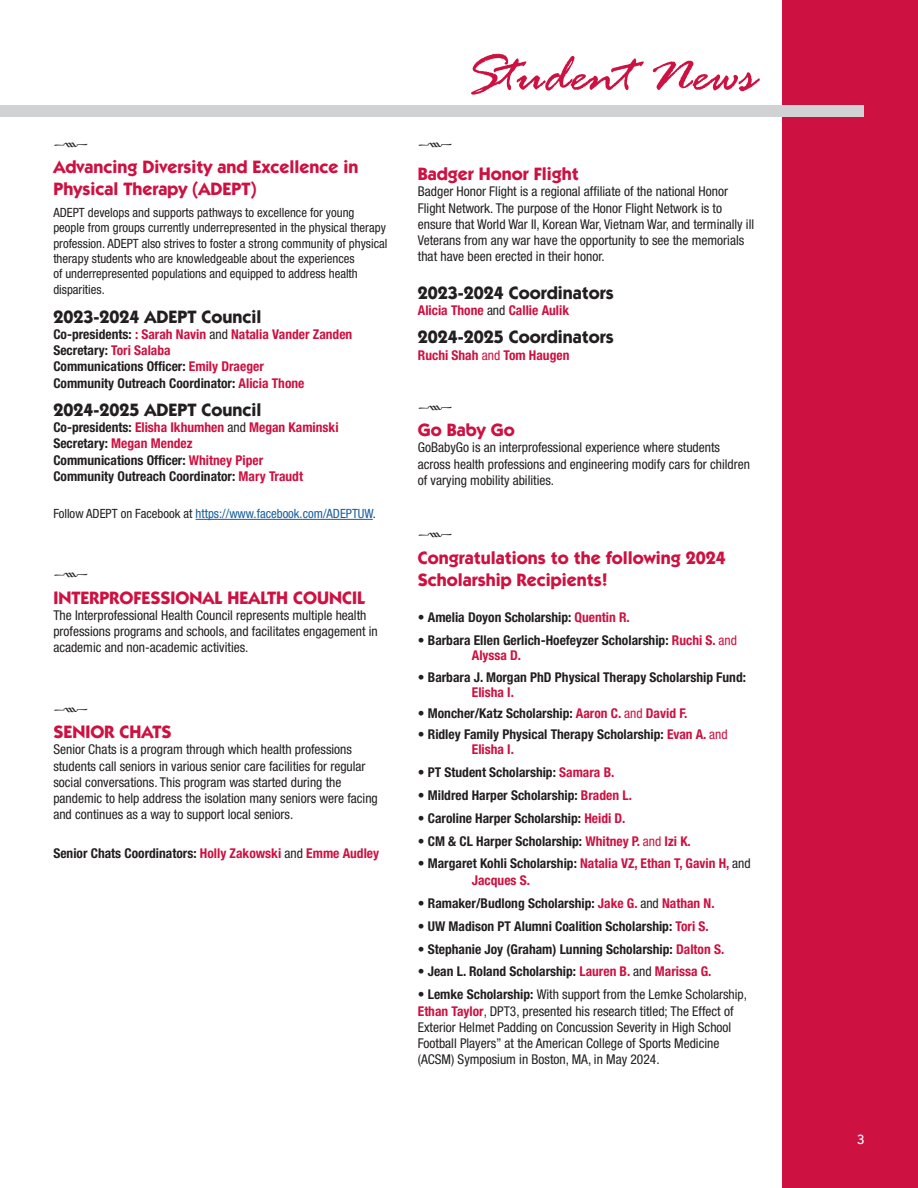
<style>
.page{position:relative;width:918px;height:1188px;background:#fff}
.page>*{position:absolute;margin:0;border:0;box-sizing:border-box;transform-origin:0 0}
.t1{font:italic 57px "Rage";color:#cd1141}
.Divider{font:21px "Type Embellishments One Let Plain";color:#231f20}
.Divider-2{font:700 18px/21.6px "Itc Kabel";color:#cd1141}
.t2{font:700 18px "Itc Kabel";color:#231f20}
.Divider-3{font:condensed 13.5px/16.2px "Helvetica Neue LT Std";color:#231f20}
.t3{font:700 condensed 13.5px/16.2px "Helvetica Neue LT Std";color:#231f20}
.t4{font:700 condensed 13.5px/16.2px "Helvetica Neue LT Std";color:#cd1141}
.t5{font:500 13.5px "Itc Kabel";color:#fff}
.t6{font:condensed 12.75px/15.5px "Helvetica Neue LT Std";color:#231f20}
.t7{font:condensed 12.75px "Helvetica Neue LT Std";color:#175d9e}
.s1{color:#cd1141}
.s2{font-weight:400}
.s3{color:#231f20}
.s4{font-weight:400;color:#231f20}
.s5{font-weight:400;color:#cd1141}
.s6{font-weight:700}
.s7{font-weight:700;color:#cd1141}
</style>
<div class="page">
<div style="left:782px;top:0;width:136px;height:1188px;background:#cd1141"></div>
<div style="left:0;top:105px;width:864px;height:11px;background:#d1d2d4"></div>
<hr style="left:196px;top:519px;width:177px;height:1px;background:#175d9e">
<p class="Divider" style="left:53px;top:136px;width:36px">k</p>
<p class="Divider-2" style="left:53px;top:156px;width:307px">Advancing Diversity and Excellence in<br>Physical Therapy (ADEPT)</p>
<p class="t6" style="left:53px;top:205px;width:336px">ADEPT develops and supports pathways to excellence for young people from groups currently underrepresented in the physical therapy profession. ADEPT also strives to foster a strong community of physical therapy students who are knowledgeable about the experiences<br>of underrepresented populations and equipped to address health disparities.</p>
<p class="t2" style="left:53px;top:306px;width:210px">2023-2024 ADEPT Council</p>
<p class="t3" style="left:53px;top:326px;width:301px">Co-presidents: <span class="s1">: Sarah Navin</span> <span class="s2">and</span> <span class="s1">Natalia Vander Zanden </span>Secretary: <span class="s1">Tori Salaba<br></span>Communications Officer: <span class="s1">Emily Draeger<br></span>Community Outreach Coordinator: <span class="s1">Alicia Thone</span></p>
<p class="t2" style="left:53px;top:399px;width:210px">2024-2025 ADEPT Council</p>
<p class="t3" style="left:53px;top:419px;width:287px">Co-presidents: <span class="s1">Elisha Ikhumhen</span> <span class="s2">and</span> <span class="s1">Megan Kaminski </span>Secretary: <span class="s1">Megan Mendez<br></span>Communications Officer: <span class="s1">Whitney Piper<br></span>Community Outreach Coordinator: <span class="s1">Mary Traudt</span></p>
<p class="t7" style="left:53px;top:506px;width:324px"><span class="s3">Follow ADEPT on Facebook at</span> https://www.facebook.com/ADEPTUW<span class="s3">.</span></p>
<p class="Divider" style="left:53px;top:567px;width:36px">k</p>
<p class="Divider-2" style="left:53px;top:586px;width:313px">INTERPROFESSIONAL HEALTH COUNCIL</p>
<p class="Divider-3" style="left:53px;top:607px;width:326px">The Interprofessional Health Council represents multiple health professions programs and schools, and facilitates engagement in academic and non-academic activities.</p>
<p class="Divider" style="left:53px;top:701px;width:36px">k</p>
<p class="Divider-2" style="left:53px;top:721px;width:120px">SENIOR CHATS</p>
<p class="Divider-3" style="left:53px;top:741px;width:326px">Senior Chats is a program through which health professions students call seniors in various senior care facilities for regular social conversations. This program was started during the pandemic to help address the isolation many seniors were facing and continues as a way to support local seniors.</p>
<p class="t3" style="left:53px;top:845px;width:327px">Senior Chats Coordinators: <span class="s1">Holly Zakowski</span> <span class="s2">and</span> <span class="s1">Emme Audley</span></p>
<h1 class="t1" style="left:464px;top:44px;width:293px">Student News</h1>
<p class="Divider" style="left:418px;top:136px;width:36px">k</p>
<p class="Divider-2" style="left:418px;top:163px;width:163px">Badger Honor Flight</p>
<p class="Divider-3" style="left:418px;top:183px;width:338px">Badger Honor Flight is a regional affiliate of the national Honor Flight Network. The purpose of the Honor Flight Network is to ensure that World War II, Korean War, Vietnam War, and terminally ill Veterans from any war have the opportunity to see the memorials that have been erected in their honor.</p>
<p class="t2" style="left:418px;top:282px;width:198px">2023-2024 Coordinators</p>
<p class="t4" style="left:418px;top:302px;width:153px">Alicia Thone <span class="s4">and</span> Callie Aulik</p>
<p class="t2" style="left:418px;top:326px;width:198px">2024-2025 Coordinators</p>
<p class="t4" style="left:418px;top:347px;width:153px">Ruchi Shah <span class="s2">and</span> Tom Haugen</p>
<p class="Divider" style="left:418px;top:399px;width:36px">k</p>
<p class="Divider-2" style="left:418px;top:419px;width:99px">Go Baby Go</p>
<p class="Divider-3" style="left:418px;top:439px;width:334px">GoBabyGo is an interprofessional experience where students across health professions and engineering modify cars for children of varying mobility abilities.</p>
<p class="Divider" style="left:418px;top:527px;width:36px">k</p>
<p class="Divider-2" style="left:418px;top:547px;width:310px">Congratulations to the following 2024<br>Scholarship Recipients!</p>
<p class="t3" style="left:418px;top:609px;width:214px"><span class="s2">•</span> Amelia Doyon Scholarship: <span class="s1">Quentin R.</span></p>
<p class="t3" style="left:472px;top:632px;width:267px;line-height:15px;text-indent:-54px"><span class="s2">•</span> Barbara Ellen Gerlich-Hoefeyzer Scholarship: <span class="s1">Ruchi S.</span> <span class="s5">and<br></span><span class="s1">Alyssa D.</span></p>
<p class="t3" style="left:472px;top:670px;width:276px;line-height:15px;text-indent:-54px"><span class="s2">•</span> Barbara J. Morgan PhD Physical Therapy Scholarship Fund:<br><span class="s1">Elisha I.</span></p>
<p class="t3" style="left:418px;top:705px;width:271px"><span class="s2">•</span> Moncher/Katz Scholarship: <span class="s1">Aaron C.</span> <span class="s5">and</span> <span class="s1">David F.</span></p>
<p class="t3" style="left:472px;top:726px;width:257px;line-height:15px;text-indent:-54px"><span class="s2">•</span> Ridley Family Physical Therapy Scholarship: <span class="s1">Evan A.</span> <span class="s5">and<br></span><span class="s1">Elisha I.</span></p>
<p class="t3" style="left:418px;top:764px;width:198px"><span class="s2">•</span> PT Student Scholarship: <span class="s1">Samara B.</span></p>
<p class="t3" style="left:418px;top:787px;width:216px"><span class="s2">•</span> Mildred Harper Scholarship: <span class="s1">Braden L.</span></p>
<p class="t3" style="left:418px;top:810px;width:209px"><span class="s2">•</span> Caroline Harper Scholarship: <span class="s1">Heidi D.</span></p>
<p class="t3" style="left:418px;top:832px;width:274px"><span class="s2">•</span> CM &amp; CL Harper Scholarship: <span class="s1">Whitney P.</span> <span class="s5">and</span> <span class="s1">Izi K.</span></p>
<p class="t4" style="left:472px;top:855px;width:280px;text-indent:-54px"><span class="s4">•</span> <span class="s3">Margaret Kohli Scholarship:</span> Natalia VZ, Ethan T, Gavin H, <span class="s4">and<br></span>Jacques S.</p>
<p class="t3" style="left:418px;top:895px;width:298px"><span class="s2">•</span> Ramaker/Budlong Scholarship: <span class="s1">Jake G.</span> <span class="s2">and</span> <span class="s1">Nathan N.</span></p>
<p class="t3" style="left:418px;top:918px;width:292px"><span class="s2">•</span> UW Madison PT Alumni Coalition Scholarship: <span class="s1">Tori S.</span></p>
<p class="t3" style="left:418px;top:940px;width:308px"><span class="s2">•</span> Stephanie Joy (Graham) Lunning Scholarship: <span class="s1">Dalton S.</span></p>
<p class="t3" style="left:418px;top:963px;width:295px"><span class="s2">•</span> Jean L. Roland Scholarship: <span class="s1">Lauren B.</span> <span class="s2">and</span> <span class="s1">Marissa G.</span></p>
<p class="Divider-3" style="left:418px;top:986px;width:331px">• <span class="s6">Lemke Scholarship:</span> With support from the Lemke Scholarship, <span class="s7">Ethan Taylor</span>, DPT3, presented his research titled; The Effect of Exterior Helmet Padding on Concussion Severity in High School Football Players” at the American College of Sports Medicine (ACSM) Symposium in Boston, MA, in May 2024.</p>
<p class="t5" style="left:857px;top:1132px;width:9px">3</p>
</div>
